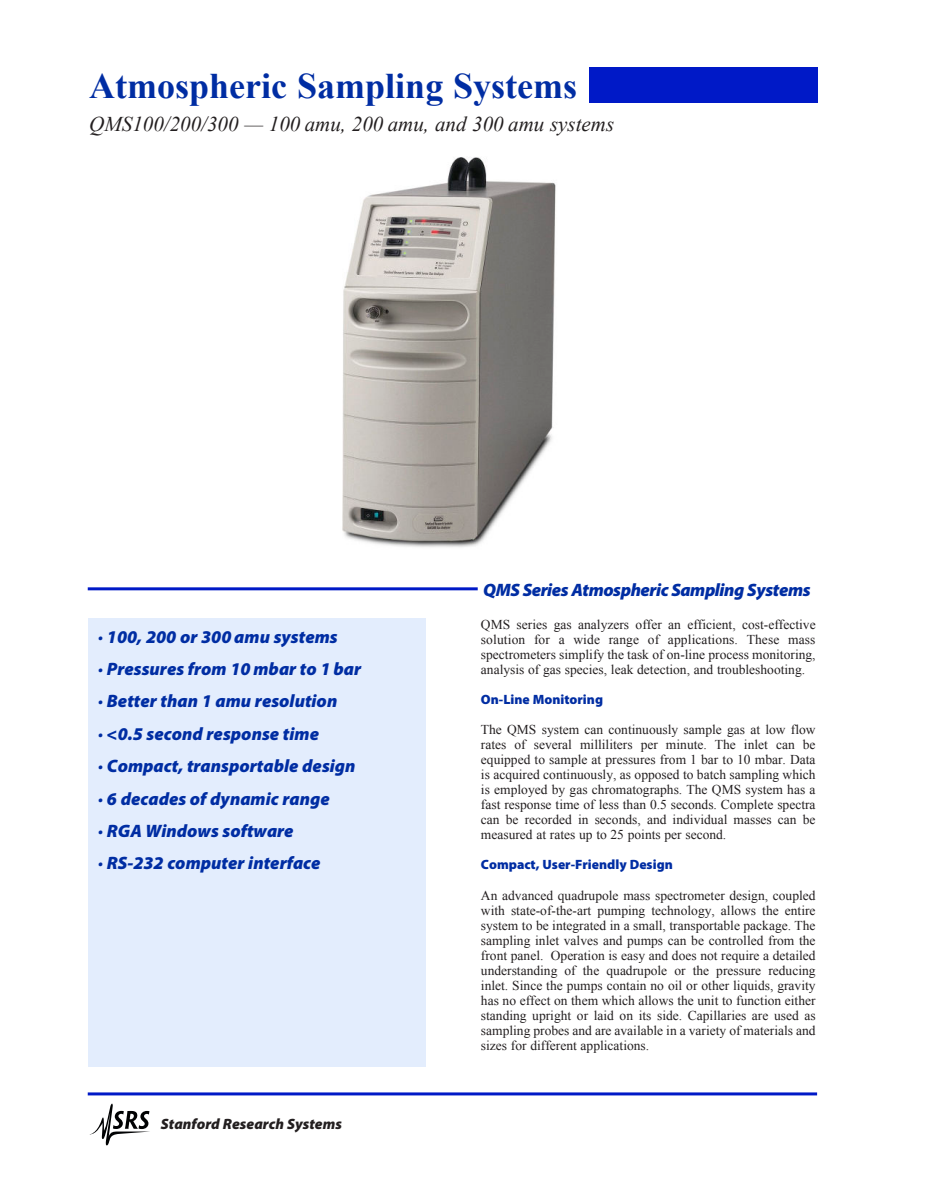
<style>
.page{position:relative;width:932px;height:1202px;background:#fff}
.page>*{position:absolute;margin:0;border:0;box-sizing:border-box;transform-origin:0 0}
.t1{font:700 36px "Times New Roman";color:#002da3}
.t2{font:italic 21px "Times New Roman";color:#231f20}
.t3{font:italic 900 18px/32.4px "Myriad Pro";color:#002da3}
.t4{font:italic 900 18px "Myriad Pro";letter-spacing:-.025em;color:#002da3}
.t5{font:italic 900 15px "Myriad Pro";color:#231f20}
.t6{font:13.5px/15px "Times New Roman";color:#231f20;text-align:justify}
.t7{font:900 13.5px "Myriad Pro";color:#002da3}
</style>
<div class="page">
<hr style="left:88px;top:1092px;width:729px;height:3px;background:#0019c7">
<svg style="left:89px;top:1103px;width:61px;height:42px"></svg>
<div style="left:88px;top:618px;width:337px;height:449px;background:#e3edfd"></div>
<hr style="left:88px;top:587px;width:389px;height:3px;background:#0019c7">
<div style="left:583px;top:67px;width:235px;height:38px;background:linear-gradient(to right,#fff,#fff)"></div>
<div style="left:589px;top:68px;width:228px;height:34px;background:#0019c7"></div>
<img style="left:342px;top:157px;width:214px;height:390px">
<h1 class="t1" style="left:89px;top:73px;width:489px">Atmospheric Sampling Systems</h1>
<h2 class="t2" style="left:89px;top:116px;width:526px">QMS100/200/300 — 100 amu, 200 amu, and 300 amu systems</h2>
<h3 class="t3" style="left:98px;top:622px;width:264px">· 100, 200 or 300 amu systems<br>· Pressures from 10 mbar to 1 bar · Better than 1 amu resolution<br>· &lt;0.5 second response time<br>· Compact, transportable design · 6 decades of dynamic range<br>· RGA Windows software<br>· RS-232 computer interface</h3>
<p class="t5" style="left:161px;top:1118px;width:182px">Stanford Research Systems</p>
<h3 class="t4" style="left:483px;top:583px;width:329px">QMS Series Atmospheric Sampling Systems</h3>
<p class="t6" style="left:481px;top:618px;width:336px">QMS series gas analyzers offer an efficient, cost-effective solution for a wide range of applications. These mass spectrometers simplify the task of on-line process monitoring, analysis of gas species, leak detection, and troubleshooting.</p>
<p class="t7" style="left:481px;top:694px;width:124px">On-Line Monitoring</p>
<p class="t6" style="left:481px;top:723px;width:336px">The QMS system can continuously sample gas at low flow rates of several milliliters per minute. The inlet can be equipped to sample at pressures from 1 bar to 10 mbar. Data is acquired continuously, as opposed to batch sampling which is employed by gas chromatographs. The QMS system has a fast response time of less than 0.5 seconds. Complete spectra can be recorded in seconds, and individual masses can be measured at rates up to 25 points per second.</p>
<p class="t7" style="left:481px;top:859px;width:193px">Compact, User-Friendly Design</p>
<p class="t6" style="left:481px;top:888px;width:336px">An advanced quadrupole mass spectrometer design, coupled with state-of-the-art pumping technology, allows the entire system to be integrated in a small, transportable package. The sampling inlet valves and pumps can be controlled from the front panel. Operation is easy and does not require a detailed understanding of the quadrupole or the pressure reducing inlet. Since the pumps contain no oil or other liquids, gravity has no effect on them which allows the unit to function either standing upright or laid on its side. Capillaries are used as sampling probes and are available in a variety of materials and sizes for different applications.</p>
</div>
